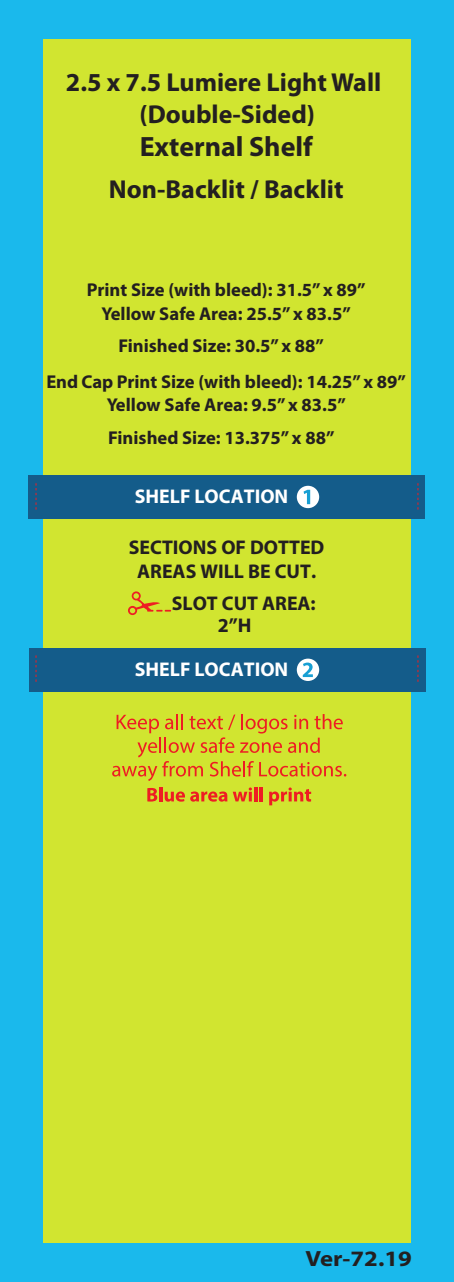
<style>
.page{position:relative;width:454px;height:1282px;background:#1ab9ec}
.page>*{position:absolute;margin:0;border:0;box-sizing:border-box;transform-origin:0 0}
.t1{font:700 28px "Myriad Pro";color:#231f20}
.t2{font:700 26px "Myriad Pro";color:#231f20}
.t3{font:700 22.04px "Myriad Pro";color:#231f20;scale:1.12 1}
.t4{font:700 19.86px/23.8px "Myriad Pro";color:#231f20;text-align:center}
.t5{font:700 19.86px "Myriad Pro";color:#fff}
.t6{font:700 18.6px/23.8px "Myriad Pro";color:#231f20;text-align:center}
</style>
<div class="page">
<div style="left:43px;top:39px;width:367px;height:1204px;background:#d1e530"></div>
<svg style="left:147px;top:788px;width:10px;height:13px"></svg>
<hr style="left:159px;top:787px;width:3px;height:14px;background:#ee1d23">
<svg style="left:165px;top:791px;width:62px;height:10px"></svg>
<svg style="left:233px;top:787px;width:19px;height:14px"></svg>
<hr style="left:254px;top:787px;width:3px;height:14px;background:#ee1d23">
<hr style="left:259px;top:787px;width:4px;height:14px;background:#ee1d23">
<svg style="left:269px;top:787px;width:42px;height:18px"></svg>
<svg style="left:112px;top:714px;width:234px;height:67px"></svg>
<svg style="left:128px;top:591px;width:43px;height:24px"></svg>
<div style="left:29px;top:648px;width:396px;height:43px;background:#145c8a"></div>
<div style="left:28px;top:475px;width:396px;height:44px;background:#145c8a"></div>
<div style="left:297px;top:658px;width:22px;height:23px;background:#fff;border-radius:50%"></div>
<svg style="left:303px;top:662px;width:10px;height:15px"></svg>
<div style="left:297px;top:486px;width:22px;height:22px;background:#fff;border-radius:50%"></div>
<svg style="left:303px;top:490px;width:7px;height:14px"></svg>
<svg style="left:36px;top:483px;width:1px;height:27px"></svg>
<svg style="left:36px;top:655px;width:1px;height:27px"></svg>
<svg style="left:417px;top:655px;width:1px;height:27px"></svg>
<svg style="left:417px;top:483px;width:1px;height:27px"></svg>
<h2 class="t2" style="left:66px;top:66px;width:317px">2.5 x 7.5 Lumiere Light Wall</h2>
<h1 class="t1" style="left:140px;top:129px;width:174px">External Shelf</h1>
<h2 class="t2" style="left:109px;top:172px;width:236px">Non-Backlit / Backlit</h2>
<h2 class="t2" style="left:140px;top:97px;width:177px">(Double-Sided)</h2>
<p class="t6" style="left:87px;top:277px;width:280px">Print Size (with bleed): 31.5” x 89”<br>Yellow Safe Area: 25.5” x 83.5”</p>
<p class="t6" style="left:46px;top:327px;width:361px;line-height:35.5px">Finished Size: 30.5” x 88”<br>End Cap Print Size (with bleed): 14.25” x 89”</p>
<p class="t6" style="left:107px;top:388px;width:240px;line-height:32.2px;text-align:left">Yellow Safe Area: 9.5” x 83.5”<br>Finished Size: 13.375” x 88”</p>
<p class="t5" style="left:135px;top:483px;width:155px">SHELF LOCATION</p>
<p class="t4" style="left:129px;top:535px;width:197px">SECTIONS OF DOTTED<br>AREAS WILL BE CUT.</p>
<p class="t4" style="left:218px;top:592px;width:100px;line-height:22.1px;text-align:left;text-indent:-46px">SLOT CUT AREA:<br>2”H</p>
<p class="t5" style="left:135px;top:656px;width:155px">SHELF LOCATION</p>
<p class="t3" style="left:305px;top:1243px;width:96px">Ver-72.19</p>
</div>
